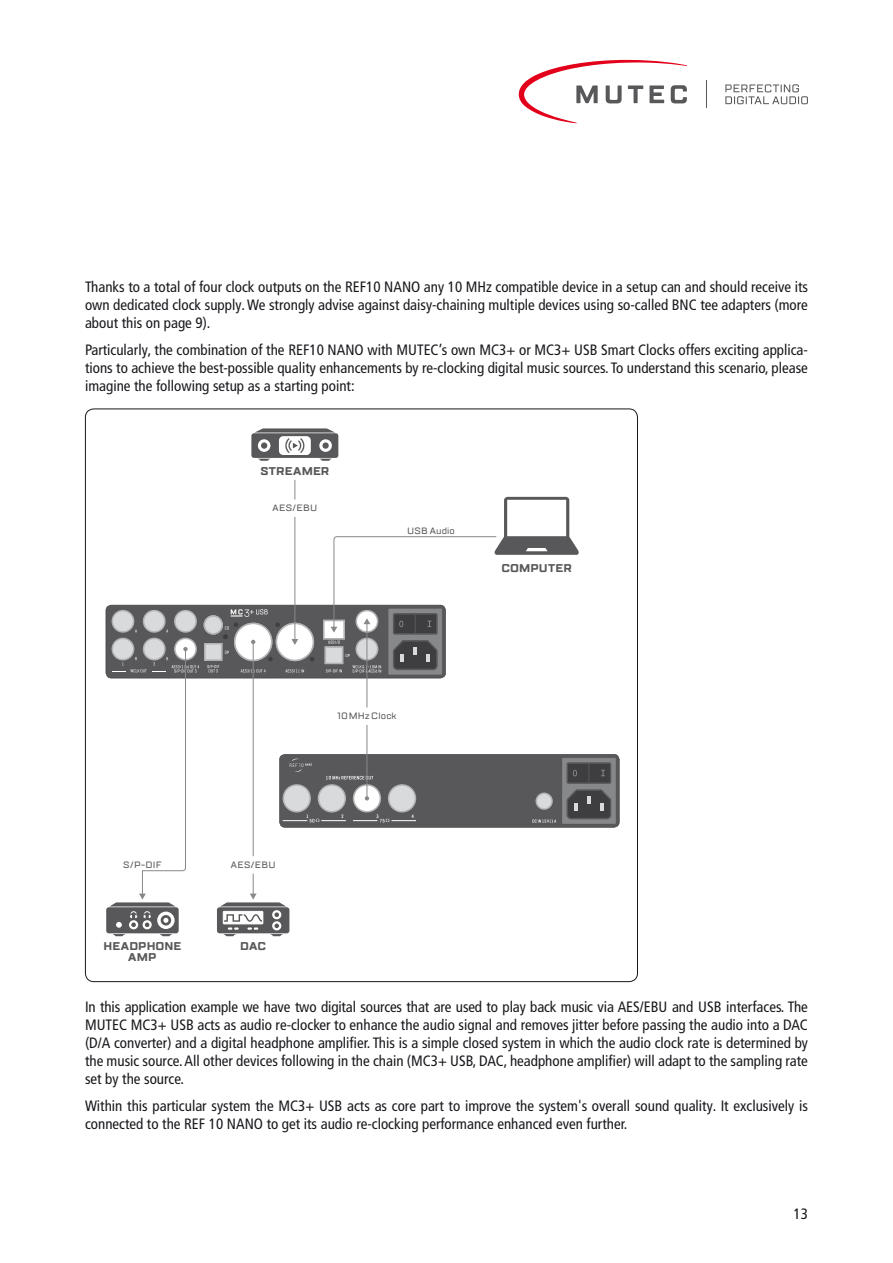
<style>
.page{position:relative;width:893px;height:1263px;background:#fff}
.page>*{position:absolute;margin:0;border:0;box-sizing:border-box;transform-origin:0 0}
.t1{font:condensed 15px/18px "Frutiger LT Pro";color:#1a171c;text-align:justify}
.t2{font:700 11.25px/11.2px "TT Lakes";letter-spacing:.015em;color:#58585a;text-align:center}
.t3{font:500 9.15px "TT Lakes";letter-spacing:.02em;color:#58585a}
</style>
<div class="page">
<svg style="left:519px;top:60px;width:168px;height:63px"></svg>
<svg style="left:725px;top:84px;width:83px;height:20px"></svg>
<div style="left:251px;top:433px;width:87px;height:25px;background:#58585a;border-radius:3px"></div>
<svg style="left:256px;top:428px;width:78px;height:4px"></svg>
<svg style="left:258px;top:459px;width:12px;height:2px"></svg>
<svg style="left:320px;top:459px;width:12px;height:2px"></svg>
<svg style="left:319px;top:439px;width:13px;height:13px"></svg>
<div style="left:279px;top:436px;width:32px;height:19px;background:#fff;border-radius:4px"></div>
<svg style="left:285px;top:438px;width:19px;height:15px"></svg>
<svg style="left:258px;top:439px;width:12px;height:13px"></svg>
<svg style="left:106px;top:479px;width:514px;height:457px"></svg>
<p class="t1" style="left:85px;top:278px;width:724px">Thanks to a total of four clock outputs on the REF10 NANO any 10 MHz compatible device in a setup can and should receive its own dedicated clock supply. We strongly advise against daisy-chaining multiple devices using so-called BNC tee adapters (more about this on page 9).</p>
<p class="t1" style="left:85px;top:341px;width:724px">Particularly, the combination of the REF10 NANO with MUTEC’s own MC3+ or MC3+ USB Smart Clocks offers exciting applica&shy;tions to achieve the best-possible quality enhancements by re-clocking digital music sources. To understand this scenario, please imagine the following setup as a starting point:</p>
<p class="t2" style="left:260px;top:465px;width:71px">STREAMER</p>
<p class="t3" style="left:272px;top:502px;width:46px">AES/EBU</p>
<p class="t3" style="left:407px;top:525px;width:49px">USB Audio</p>
<p class="t2" style="left:501px;top:562px;width:72px">COMPUTER</p>
<p class="t3" style="left:337px;top:710px;width:60px">10MHz Clock</p>
<p class="t3" style="left:123px;top:859px;width:40px">S/P-DIF</p>
<p class="t2" style="left:104px;top:941px;width:79px">HEADPHONE<br>AMP</p>
<p class="t3" style="left:231px;top:859px;width:46px">AES/EBU</p>
<p class="t2" style="left:240px;top:941px;width:28px">DAC</p>
<p class="t1" style="left:85px;top:998px;width:724px">In this application example we have two digital sources that are used to play back music via AES/EBU and USB interfaces. The MUTEC MC3+ USB acts as audio re-clocker to enhance the audio signal and removes jitter before passing the audio into a DAC (D/A converter) and a digital headphone amplifier. This is a simple closed system in which the audio clock rate is determined by the music source. All other devices following in the chain (MC3+ USB, DAC, headphone amplifier) will adapt to the sampling rate set by the source.</p>
<p class="t1" style="left:85px;top:1097px;width:724px">Within this particular system the MC3+ USB acts as core part to improve the system's overall sound quality. It exclusively is connected to the REF 10 NANO to get its audio re-clocking performance enhanced even further.</p>
<p class="t1" style="left:793px;top:1205px;width:16px">13</p>
</div>
